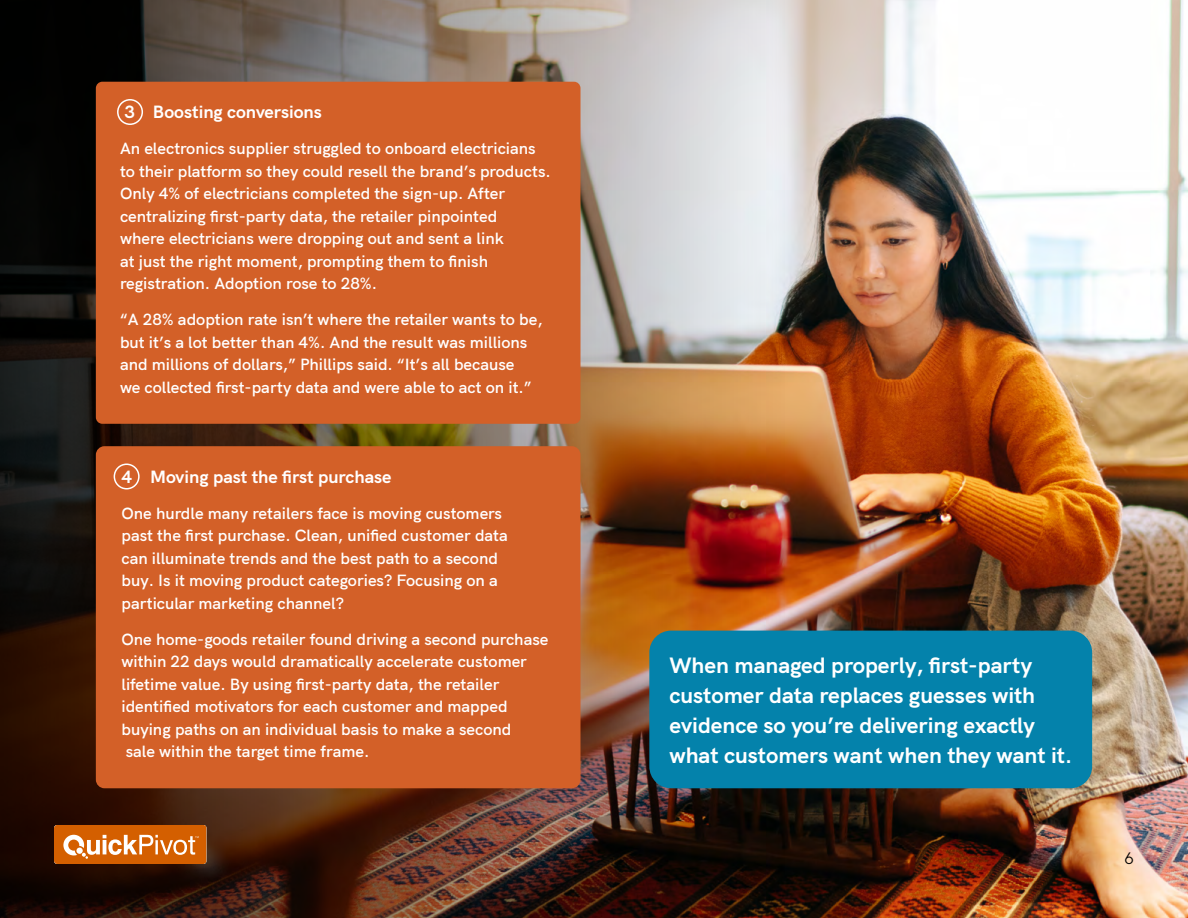
<style>
.page{position:relative;width:1188px;height:918px;background:#fff}
.page>*{position:absolute;margin:0;border:0;box-sizing:border-box;transform-origin:0 0}
.t1{font:700 22.5px/30px "HK Grotesk";color:#fff}
.t2{font:700 18px "HK Grotesk";color:#fff}
.t3{font:600 16.5px/22.5px "HK Grotesk";color:#fff}
.t4{font:16.5px "HK Grotesk";color:#000}
</style>
<div class="page">
<img style="left:784px;top:0;width:404px;height:918px">
<img style="left:0;top:0;width:784px;height:918px">
<div style="left:96px;top:82px;width:484px;height:342px;background:#d36028;border-radius:6px"></div>
<div style="left:96px;top:446px;width:484px;height:342px;background:#d36028;border-radius:9px"></div>
<div style="left:117px;top:99px;width:26px;height:26px;border:2px solid #fff;border-radius:50%"></div>
<div style="left:114px;top:464px;width:26px;height:26px;border:2px solid #fff;border-radius:50%"></div>
<div style="left:649px;top:631px;width:443px;height:157px;background:#0482ab;border-radius:22px"></div>
<svg style="left:54px;top:825px;width:153px;height:39px;background:#db7b2e"></svg>
<p class="t2" style="left:124px;top:98px;width:199px">3 Boosting conversions</p>
<p class="t3" style="left:120px;top:136px;width:432px">An electronics supplier struggled to onboard electricians to their platform so they could resell the brand’s products.<br>Only 4% of electricians completed the sign-up. After centralizing first-party data, the retailer pinpointed<br>where electricians were dropping out and sent a link<br>at just the right moment, prompting them to finish registration. Adoption rose to 28%.</p>
<p class="t3" style="left:120px;top:307px;width:424px">“A 28% adoption rate isn’t where the retailer wants to be, but it’s a lot better than 4%. And the result was millions and millions of dollars,” Phillips said. “It’s all because<br>we collected first-party data and were able to act on it.”</p>
<p class="t2" style="left:121px;top:463px;width:272px">4 Moving past the first purchase</p>
<p class="t3" style="left:121px;top:500px;width:388px">One hurdle many retailers face is moving customers past the first purchase. Clean, unified customer data can illuminate trends and the best path to a second buy. Is it moving product categories? Focusing on a particular marketing channel?</p>
<p class="t3" style="left:121px;top:626px;width:429px">One home-goods retailer found driving a second purchase within 22 days would dramatically accelerate customer lifetime value. By using first-party data, the retailer identified motivators for each customer and mapped buying paths on an individual basis to make a second<br>sale within the target time frame.</p>
<h1 class="t1" style="left:669px;top:648px;width:404px">When managed properly, first-party customer data replaces guesses with evidence so you’re delivering exactly what customers want when they want it.</h1>
<p class="t4" style="left:1125px;top:845px;width:11px">6</p>
</div>
